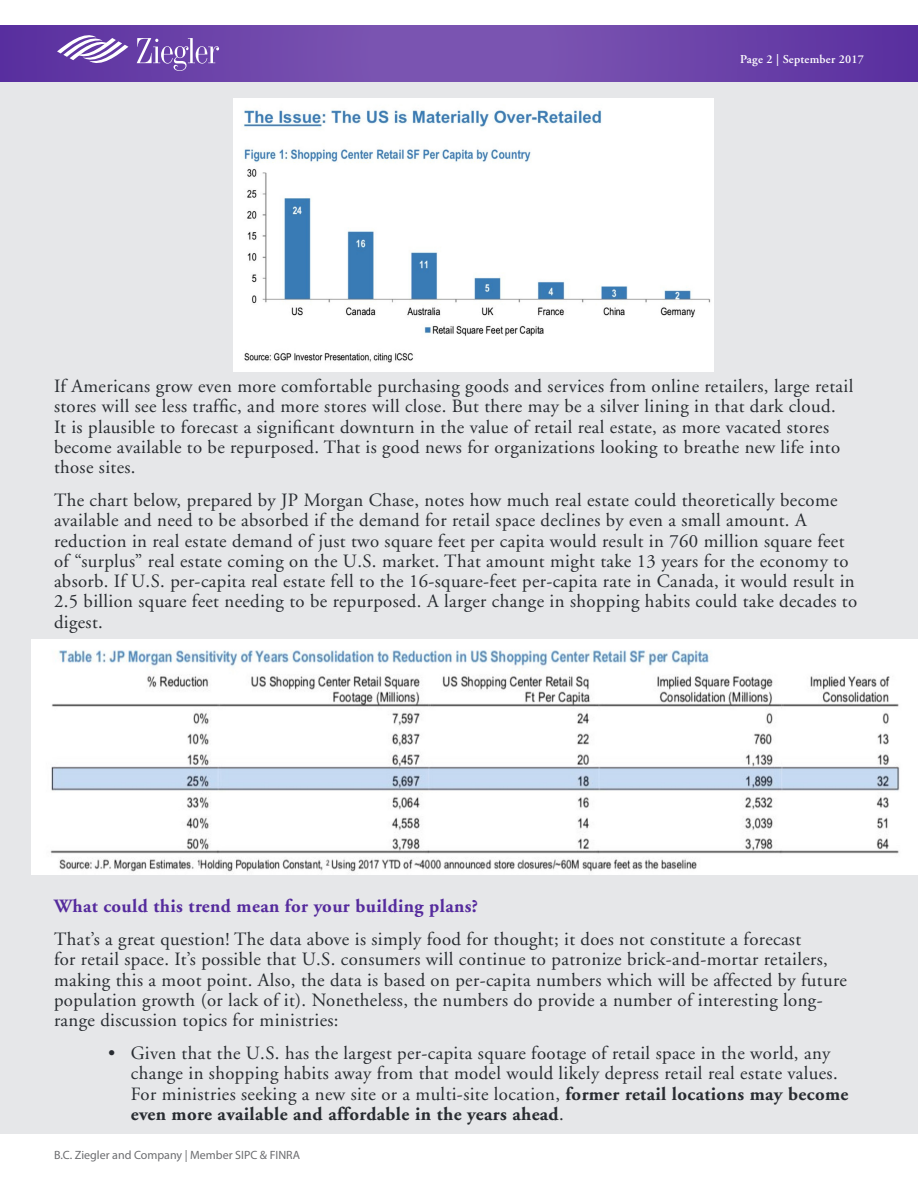
<style>
.page{position:relative;width:918px;height:1188px;background:#fff}
.page>*{position:absolute;margin:0;border:0;box-sizing:border-box;transform-origin:0 0}
.Normal_text{font:18.75px/20.2px "Adobe Garamond";letter-spacing:.02em;color:#282c31}
.Normal_text-2{font:700 18.75px "Adobe Garamond";letter-spacing:.02em;color:#552b9d}
.t1{font:12px "Myriad Pro";color:#6c6d70}
.Normal_text-3{font:600 12px "Adobe Garamond";letter-spacing:.02em;color:#fff}
.s1{font-weight:700}
</style>
<div class="page">
<svg style="left:0;top:25px;width:918px;height:58px;background:#6f48ab"></svg>
<div style="left:0;top:83px;width:918px;height:1051px;background:#e6e7e9"></div>
<svg style="left:137px;top:38px;width:82px;height:33px;background:#8665b8"></svg>
<svg style="left:57px;top:36px;width:71px;height:32px"></svg>
<img style="left:233px;top:98px;width:481px;height:274px">
<img style="left:31px;top:639px;width:887px;height:236px">
<p class="Normal_text-3" style="left:740px;top:52px;width:125px">Page 2 | September 2017</p>
<p class="Normal_text" style="left:54px;top:377px;width:801px">If Americans grow even more comfortable purchasing goods and services from online retailers, large retail stores will see less traffic, and more stores will close. But there may be a silver lining in that dark cloud.<br>It is plausible to forecast a significant downturn in the value of retail real estate, as more vacated stores become available to be repurposed. That is good news for organizations looking to breathe new life into those sites.</p>
<p class="Normal_text" style="left:54px;top:491px;width:805px">The chart below, prepared by JP Morgan Chase, notes how much real estate could theoretically become available and need to be absorbed if the demand for retail space declines by even a small amount. A reduction in real estate demand of just two square feet per capita would result in 760 million square feet of “surplus” real estate coming on the U.S. market. That amount might take 13 years for the economy to absorb. If U.S. per-capita real estate fell to the 16-square-feet per-capita rate in Canada, it would result in 2.5 billion square feet needing to be repurposed. A larger change in shopping habits could take decades to digest.</p>
<p class="Normal_text-2" style="left:54px;top:896px;width:426px">What could this trend mean for your building plans?</p>
<p class="Normal_text" style="left:54px;top:929px;width:794px">That’s a great question! The data above is simply food for thought; it does not constitute a forecast<br>for retail space. It’s possible that U.S. consumers will continue to patronize brick-and-mortar retailers, making this a moot point. Also, the data is based on per-capita numbers which will be affected by future population growth (or lack of it). Nonetheless, the numbers do provide a number of interesting long&shy;range discussion topics for ministries:</p>
<p class="Normal_text" style="left:131px;top:1043px;width:719px;text-indent:-23px">• Given that the U.S. has the largest per-capita square footage of retail space in the world, any change in shopping habits away from that model would likely depress retail real estate values.<br>For ministries seeking a new site or a multi-site location, <span class="s1">former retail locations may become even more available and affordable in the years ahead</span>.</p>
<p class="t1" style="left:54px;top:1147px;width:248px">B.C. Ziegler and Company | Member SIPC &amp; FINRA</p>
</div>
